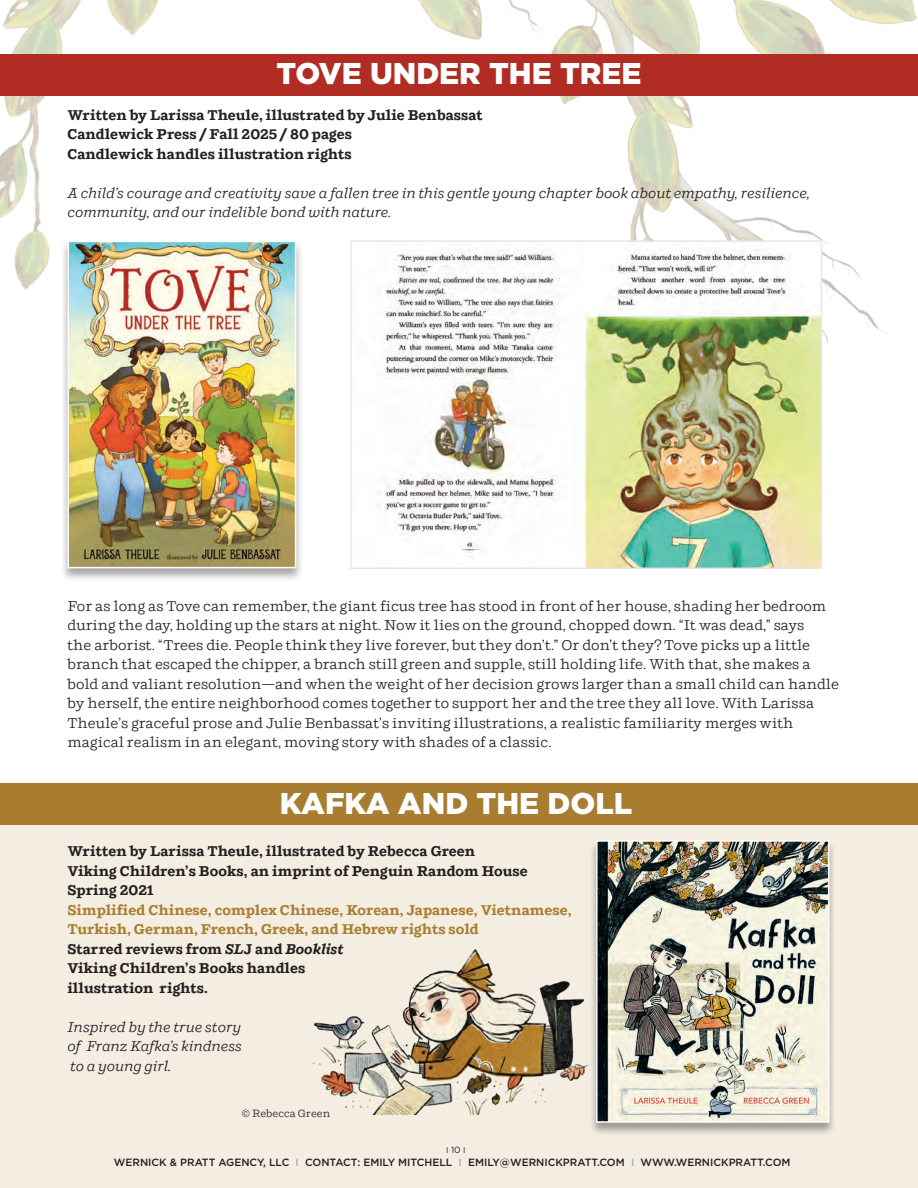
<style>
.page{position:relative;width:918px;height:1188px;background:#fff}
.page>*{position:absolute;margin:0;border:0;box-sizing:border-box;transform-origin:0 0}
.t1{font:900 30px "Gotham";color:#fff}
.t2{font:14.25px/19.5px "Shift";color:#231f20}
.t3{font:700 14.25px/19.5px "Shift";color:#231f20}
.t4{font:italic 14.25px/19.5px "Shift";color:#231f20;text-align:justify}
.t5{font:700 14.25px/19.5px "Shift";color:#a97d2f}
.t6{font:500 10.5px "Gotham";color:#231f20}
.t7{font:10.5px "Shift";color:#231f20}
.t8{font:8.25px "Gotham";color:#231f20}
.s1{color:#231f20}
.s2{font-style:italic;color:#231f20}
.s3{font-size:16.5px}
.s4{font-size:9px}
.s5{color:#a8a9ad}
</style>
<div class="page">
<img style="left:0;top:0;width:308px;height:290px">
<img style="left:401px;top:0;width:517px;height:344px">
<div style="left:0;top:790px;width:918px;height:398px;background:#f4ede2"></div>
<div style="left:0;top:783px;width:918px;height:41px;background:#a97d2f"></div>
<div style="left:589px;top:840px;width:247px;height:296px;background:#231f20;opacity:.4"></div>
<img style="left:599px;top:843px;width:228px;height:277px">
<div style="left:596px;top:840px;width:234px;height:283px;border:2px solid #fff"></div>
<div style="left:60px;top:240px;width:244px;height:343px;background:#231f20;opacity:.4"></div>
<img style="left:71px;top:244px;width:222px;height:321px">
<div style="left:68px;top:241px;width:228px;height:327px;border:2px solid #fff"></div>
<div style="left:0;top:54px;width:918px;height:41px;background:#b12d24"></div>
<img style="left:378px;top:243px;width:441px;height:323px">
<div style="left:350px;top:240px;width:472px;height:329px;border:2px solid #e6e7e9"></div>
<img style="left:312px;top:949px;width:276px;height:165px">
<h1 class="t1" style="left:276px;top:53px;width:367px">TOVE UNDER THE TREE</h1>
<p class="t3" style="left:67px;top:106px;width:417px">Written by Larissa Theule, illustrated by Julie Benbassat<br>Candlewick Press / Fall 2025 / 80 pages<br>Candlewick handles illustration rights</p>
<p class="t4" style="left:67px;top:183px;width:744px">A child’s courage and creativity save a fallen tree in this gentle young chapter book about empathy, resilience, community, and our indelible bond with nature.</p>
<p class="t2" style="left:68px;top:596px;width:773px">For as long as Tove can remember, the giant ficus tree has stood in front of her house, shading her bedroom during the day, holding up the stars at night. Now it lies on the ground, chopped down. “It was dead,” says<br>the arborist. “Trees die. People think they live forever, but they don’t.” Or don’t they? Tove picks up a little branch that escaped the chipper, a branch still green and supple, still holding life. With that, she makes a bold and valiant resolution—and when the weight of her decision grows larger than a small child can handle by herself, the entire neighborhood comes together to support her and the tree they all love. With Larissa Theule’s graceful prose and Julie Benbassat’s inviting illustrations, a realistic familiarity merges with magical realism in an elegant, moving story with shades of a classic.</p>
<h1 class="t1" style="left:280px;top:782px;width:354px">KAFKA AND THE DOLL</h1>
<p class="t3" style="left:67px;top:842px;width:462px">Written by Larissa Theule, illustrated by Rebecca Green<br>Viking Children’s Books, an imprint of Penguin Random House<br>Spring 2021</p>
<p class="t5" style="left:67px;top:901px;width:506px">Simplified Chinese, complex Chinese, Korean, Japanese, Vietnamese, Turkish, German, French, Greek, and Hebrew rights sold<br><span class="s1">Starred reviews from</span> <span class="s2">SL</span><span class="s1">J and</span> <span class="s2">Booklist<br></span><span class="s1">Viking Children’s Books handles<br>illustration rights.</span></p>
<p class="t4" style="left:67px;top:1017px;width:176px">Inspired by the true story of Franz Kafka’s kindness to a young girl<span class="s3">.</span></p>
<p class="t7" style="left:242px;top:1107px;width:90px">© Rebecca Green</p>
<p class="t8" style="left:446px;top:1144px;width:21px">I <span class="s4">10</span> I</p>
<p class="t6" style="left:114px;top:1155px;width:678px">WERNICK &amp; PRATT AGENCY, LLC <span class="s5">I</span> CONTACT: EMILY MITCHELL <span class="s5">I</span> EMILY@WERNICKPRATT.COM <span class="s5">I</span> WWW.WERNICKPRATT.COM</p>
</div>
